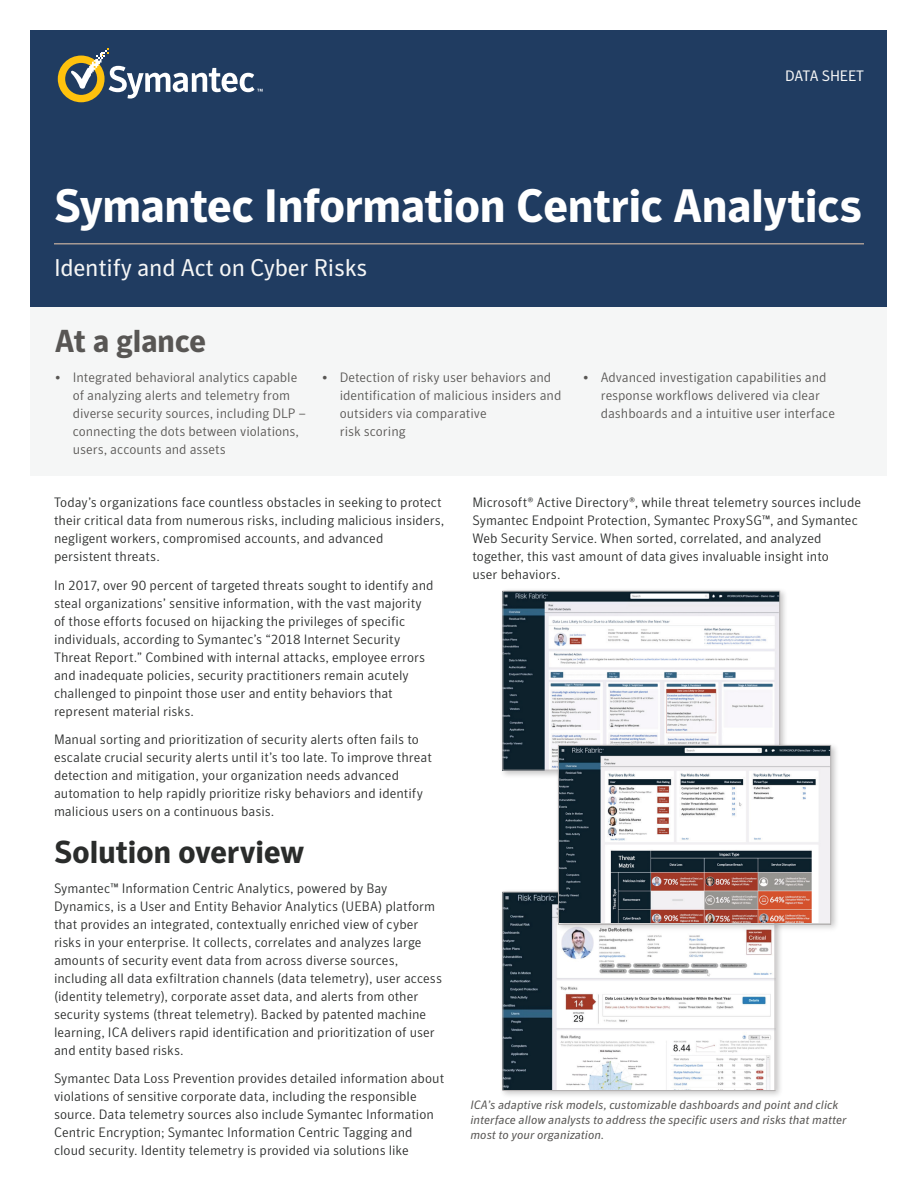
<style>
.page{position:relative;width:918px;height:1188px;background:#fff}
.page>*{position:absolute;margin:0;border:0;box-sizing:border-box;transform-origin:0 0}
.Title_Header_Datashe{font:700 46.5px "Symantec Sans";letter-spacing:-.025em;color:#fff}
.Body_H1_Datasheet{font:700 31.5px "Symantec Sans";letter-spacing:-.02em;color:#2a2c2b}
.At-A-Glance_H1_Datas{font:700 31.5px "Symantec Sans";letter-spacing:-.02em;color:#585654}
.Title_Subhead_Datash{font:24px "Symantec Sans";letter-spacing:-.01em;color:#f5f6f6}
.t1{font:15px "Symantec Sans";letter-spacing:-.01em;color:#f5f6f6}
.Body_Copy{font:300 13.5px/18px "Symantec Sans";color:#2a2c2b}
.t2{font:300 13.5px/18px "Symantec Sans";color:#585654}
.t3{font:italic 12px/15px "Symantec Sans";color:#585654}
</style>
<div class="page">
<div style="left:31px;top:31px;width:856px;height:276px;background:#203c61"></div>
<svg style="left:58px;top:48px;width:205px;height:54px"></svg>
<div style="left:31px;top:307px;width:856px;height:169px;background:#f5f6f6"></div>
<hr style="left:54px;top:243px;width:810px;height:2px;background:#a89c95">
<div style="left:499px;top:588px;width:289px;height:191px;background:#231f20;opacity:.25"></div>
<img style="left:505px;top:593px;width:273px;height:175px">
<div style="left:503px;top:591px;width:277px;height:179px;border:1px solid #b4b1b1"></div>
<div style="left:499px;top:889px;width:284px;height:210px;background:#231f20;opacity:.25"></div>
<img style="left:505px;top:894px;width:268px;height:195px">
<div style="left:503px;top:892px;width:272px;height:199px;border:1px solid #b4b1b1"></div>
<div style="left:555px;top:742px;width:284px;height:191px;background:#231f20;opacity:.25"></div>
<img style="left:560px;top:747px;width:269px;height:175px">
<div style="left:558px;top:745px;width:273px;height:180px;border:1px solid #b4b1b1"></div>
<p class="t1" style="left:785px;top:67px;width:80px">DATA SHEET</p>
<p class="Title_Header_Datashe" style="left:54px;top:178px;width:810px">Symantec Information Centric Analytics</p>
<p class="Title_Subhead_Datash" style="left:54px;top:254px;width:315px">Identify and Act on Cyber Risks</p>
<p class="At-A-Glance_H1_Datas" style="left:55px;top:322px;width:153px">At a glance</p>
<p class="t2" style="left:73px;top:368px;width:235px;text-indent:-18px">• Integrated behavioral analytics capable of analyzing alerts and telemetry from diverse security sources, including DLP – connecting the dots between violations, users, accounts and assets</p>
<p class="t2" style="left:340px;top:368px;width:223px;text-indent:-18px">• Detection of risky user behaviors and identification of malicious insiders and outsiders via comparative<br>risk scoring</p>
<p class="t2" style="left:601px;top:368px;width:236px;text-indent:-18px">• Advanced investigation capabilities and response workflows delivered via clear dashboards and a intuitive user interface</p>
<p class="Body_Copy" style="left:54px;top:494px;width:392px">Today’s organizations face countless obstacles in seeking to protect their critical data from numerous risks, including malicious insiders, negligent workers, compromised accounts, and advanced persistent threats.</p>
<p class="Body_Copy" style="left:54px;top:576px;width:381px">In 2017, over 90 percent of targeted threats sought to identify and steal organizations’ sensitive information, with the vast majority of those efforts focused on hijacking the privileges of specific individuals, according to Symantec’s “2018 Internet Security Threat Report.” Combined with internal attacks, employee errors and inadequate policies, security practitioners remain acutely challenged to pinpoint those user and entity behaviors that represent material risks.</p>
<p class="Body_Copy" style="left:54px;top:731px;width:379px">Manual sorting and prioritization of security alerts often fails to escalate crucial security alerts until it’s too late. To improve threat detection and mitigation, your organization needs advanced automation to help rapidly prioritize risky behaviors and identify malicious users on a continuous basis.</p>
<p class="Body_H1_Datasheet" style="left:54px;top:833px;width:252px">Solution overview</p>
<p class="Body_Copy" style="left:54px;top:879px;width:390px">Symantec™ Information Centric Analytics, powered by Bay Dynamics, is a User and Entity Behavior Analytics (UEBA) platform that provides an integrated, contextually enriched view of cyber risks in your enterprise. It collects, correlates and analyzes large amounts of security event data from across diverse sources, including all data exfiltration channels (data telemetry), user access (identity telemetry), corporate asset data, and alerts from other security systems (threat telemetry). Backed by patented machine learning, ICA delivers rapid identification and prioritization of user and entity based risks.</p>
<p class="Body_Copy" style="left:54px;top:1070px;width:392px">Symantec Data Loss Prevention provides detailed information about violations of sensitive corporate data, including the responsible source. Data telemetry sources also include Symantec Information Centric Encryption; Symantec Information Centric Tagging and cloud security. Identity telemetry is provided via solutions like</p>
<p class="Body_Copy" style="left:472px;top:494px;width:390px">Microsoft® Active Directory®, while threat telemetry sources include Symantec Endpoint Protection, Symantec ProxySG™, and Symantec Web Security Service. When sorted, correlated, and analyzed together, this vast amount of data gives invaluable insight into<br>user behaviors.</p>
<p class="t3" style="left:470px;top:1098px;width:378px">ICA’s adaptive risk models, customizable dashboards and point and click interface allow analysts to address the specific users and risks that matter most to your organization.</p>
</div>
